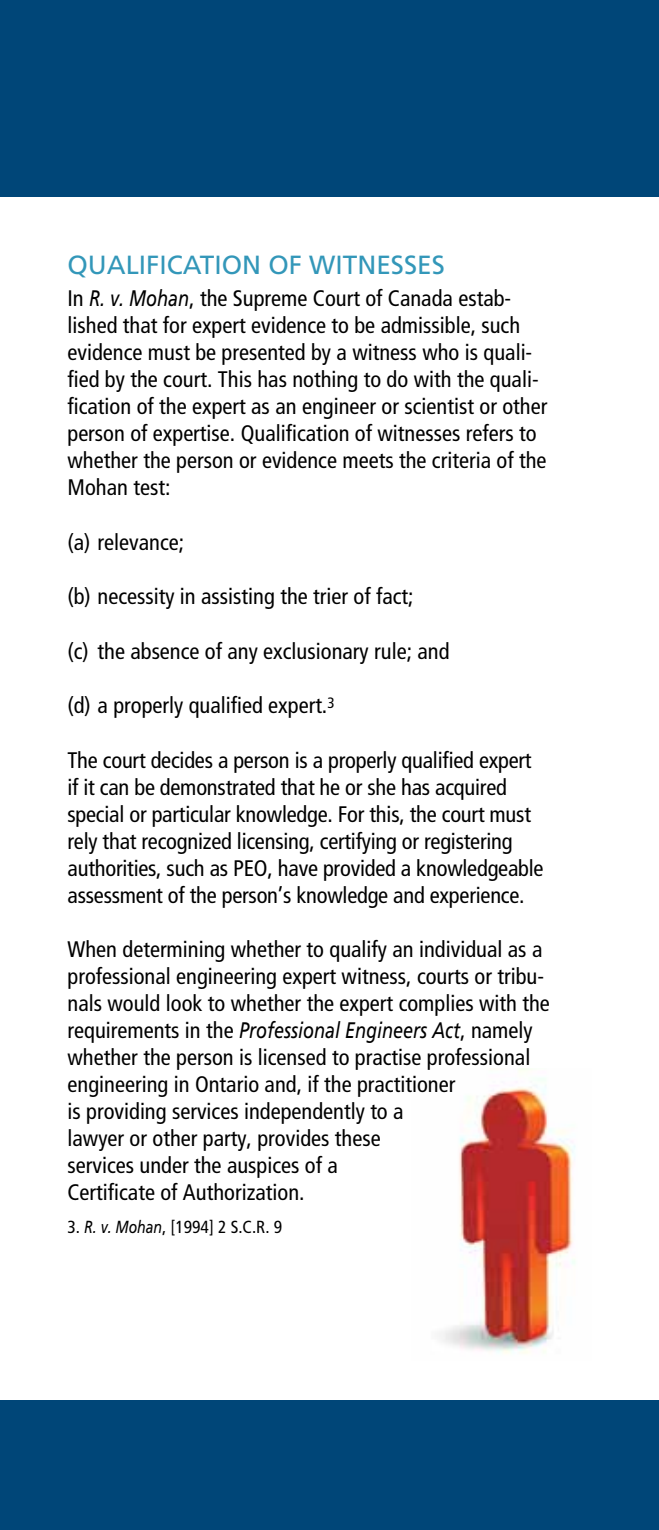
<style>
.page{position:relative;width:659px;height:1530px;background:#fff}
.page>*{position:absolute;margin:0;border:0;box-sizing:border-box;transform-origin:0 0}
.t1{font:26.25px "Frutiger";color:#3397b9}
.t2{font:condensed 22.5px/27px "Frutiger";color:#000}
.t3{font:condensed 17.5px "Frutiger";color:#000}
.s1{font-style:italic;font-stretch:normal}
</style>
<div class="page">
<div style="left:0;top:0;width:659px;height:196px;background:#004678"></div>
<div style="left:0;top:1400px;width:659px;height:130px;background:#004678"></div>
<img style="left:439px;top:1068px;width:137px;height:286px">
<p class="t1" style="left:68px;top:250px;width:376px">QUALIFICATION OF WITNESSES</p>
<p class="t2" style="left:67px;top:285px;width:481px">In <span class="s1">R. v. Mohan</span>, the Supreme Court of Canada estab&shy;lished that for expert evidence to be admissible, such evidence must be presented by a witness who is quali&shy;fied by the court. This has nothing to do with the quali&shy;fication of the expert as an engineer or scientist or other person of expertise. Qualification of witnesses refers to whether the person or evidence meets the criteria of the Mohan test:</p>
<p class="t2" style="left:67px;top:529px;width:118px">(a) relevance;</p>
<p class="t2" style="left:67px;top:583px;width:348px">(b) necessity in assisting the trier of fact;</p>
<p class="t2" style="left:67px;top:638px;width:383px">(c) the absence of any exclusionary rule; and</p>
<p class="t2" style="left:67px;top:692px;width:269px">(d) a properly qualified expert.<sup>3</sup></p>
<p class="t2" style="left:68px;top:747px;width:477px">The court decides a person is a properly qualified expert if it can be demonstrated that he or she has acquired special or particular knowledge. For this, the court must rely that recognized licensing, certifying or registering authorities, such as PEO, have provided a knowledgeable assessment of the person’s knowledge and experience.</p>
<p class="t2" style="left:68px;top:936px;width:484px">When determining whether to qualify an individual as a professional engineering expert witness, courts or tribu&shy;nals would look to whether the expert complies with the requirements in the <span class="s1">Professional Engineers Act</span>, namely whether the person is licensed to practise professional engineering in Ontario and, if the practitioner<br>is providing services independently to a<br>lawyer or other party, provides these<br>services under the auspices of a<br>Certificate of Authorization.</p>
<p class="t3" style="left:68px;top:1216px;width:216px">3. <span class="s1">R. v. Mohan</span>, [1994] 2 S.C.R. 9</p>
</div>
